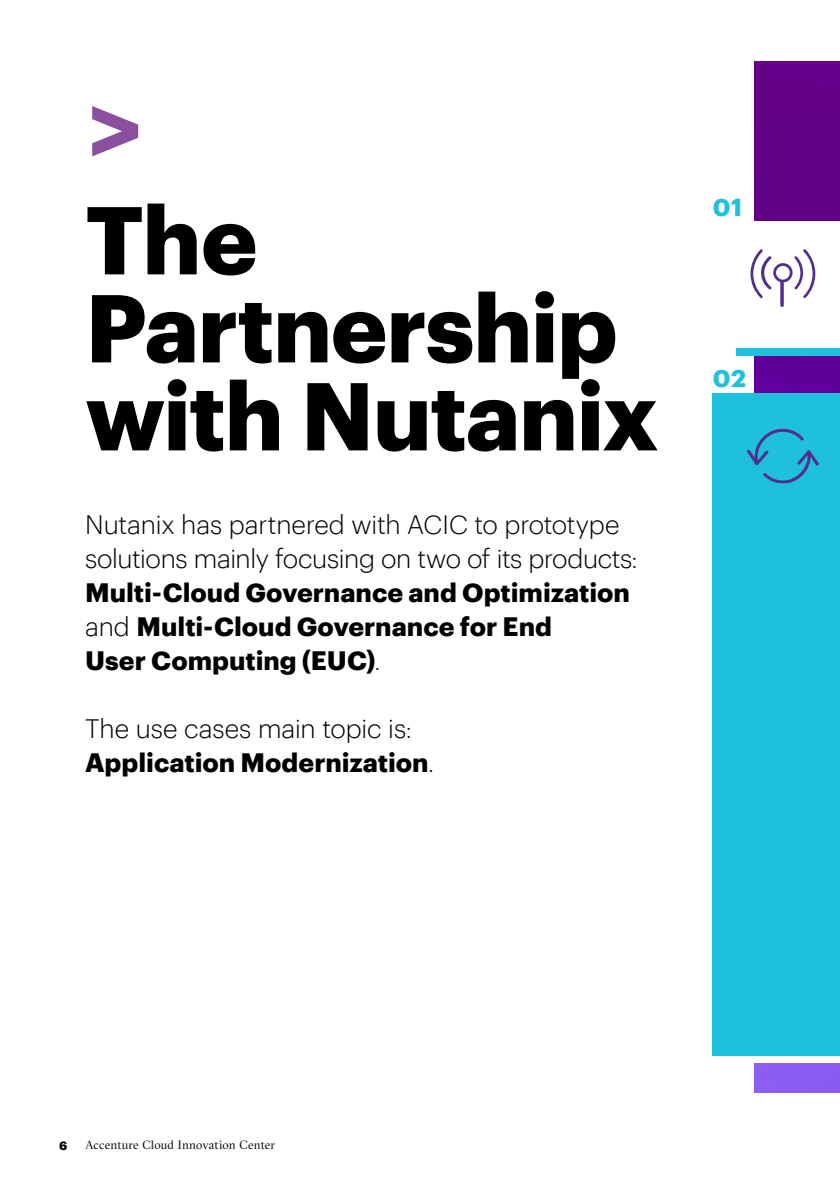
<style>
.page{position:relative;width:840px;height:1191px;background:#fff}
.page>*{position:absolute;margin:0;border:0;box-sizing:border-box;transform-origin:0 0}
.t1{font:700 94px/88px "Graphik";letter-spacing:-.02em;color:#000}
.t2{font:300 26px/34px "Graphik";letter-spacing:-.015em;color:#000}
.t3{font:700 26px/34px "Graphik";color:#000}
.t4{font:700 24px "Graphik";color:#1fc0db}
.t5{font:12px "GT Sectra Fine";letter-spacing:.015em;color:#000}
.t6{font:700 12px "Graphik";color:#000}
.s1{font-weight:300}
.s2{font-weight:700}
</style>
<div class="page">
<img style="left:754px;top:62px;width:85px;height:1030px">
<svg style="left:92px;top:106px;width:46px;height:50px"></svg>
<div style="left:736px;top:233px;width:103px;height:122px;background:#1fc0db"></div>
<div style="left:712px;top:221px;width:127px;height:127px;background:#fff"></div>
<div style="left:712px;top:393px;width:127px;height:662px;background:#1fc0db"></div>
<svg style="left:747px;top:428px;width:71px;height:55px"></svg>
<svg style="left:779px;top:281px;width:4px;height:26px"></svg>
<svg style="left:750px;top:249px;width:64px;height:49px"></svg>
<h1 class="t1" style="left:85px;top:188px;width:575px">The<br>Partnership with Nutanix</h1>
<p class="t2" style="left:85px;top:506px;width:554px">Nutanix has partnered with ACIC to prototype solutions mainly focusing on two of its products:</p>
<p class="t3" style="left:85px;top:573px;width:546px">Multi-Cloud Governance and Optimization <span class="s1">and</span> Multi-Cloud Governance for End<br>User Computing (EUC)<span class="s1">.</span></p>
<p class="t2" style="left:85px;top:710px;width:350px">The use cases main topic is:<br><span class="s2">Application Modernization</span>.</p>
<p class="t4" style="left:712px;top:189px;width:31px">01</p>
<p class="t4" style="left:712px;top:360px;width:35px">02</p>
<p class="t6" style="left:59px;top:1136px;width:10px">6</p>
<p class="t5" style="left:85px;top:1137px;width:191px">Accenture Cloud Innovation Center</p>
</div>
